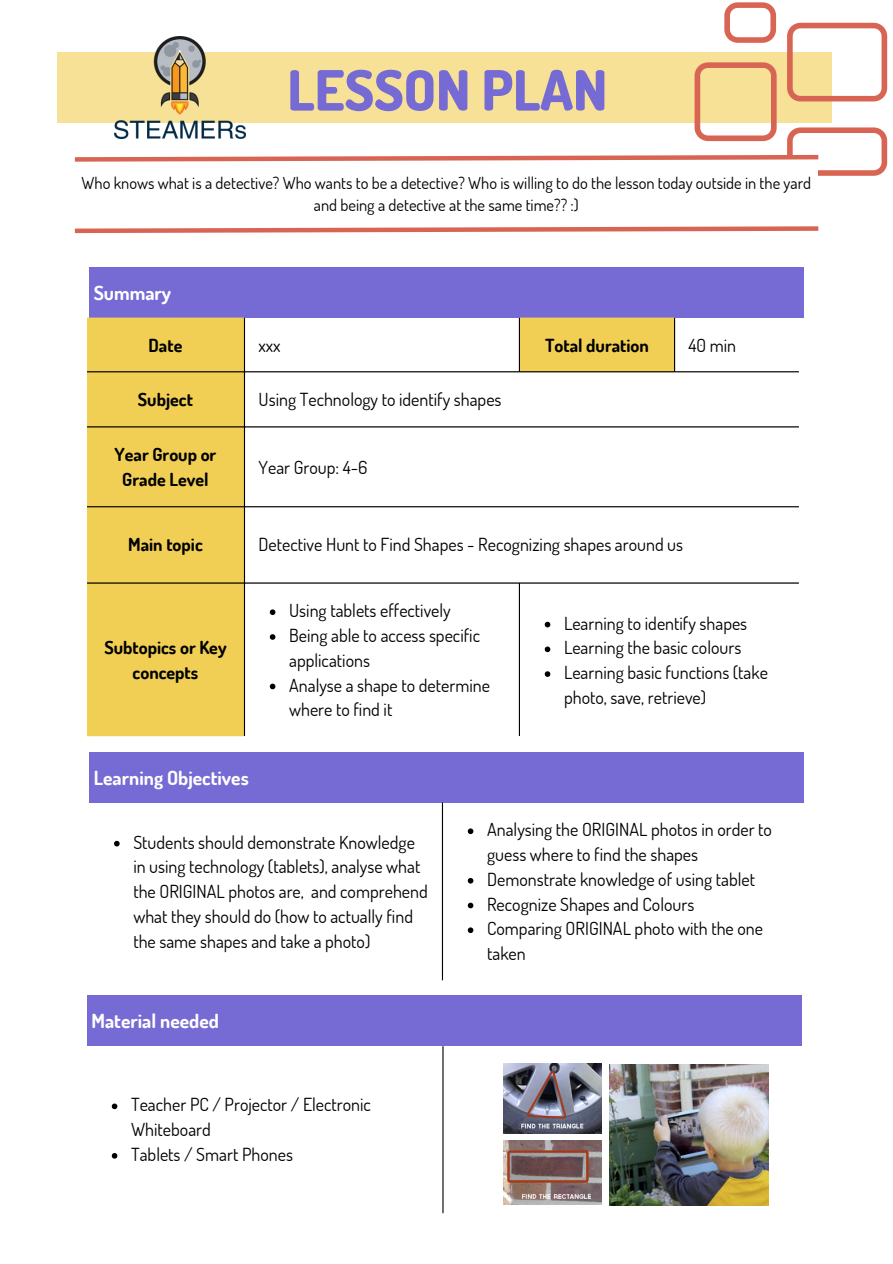
<style>
.page{position:relative;width:893px;height:1264px;background:#fff}
.page>*{position:absolute;margin:0;border:0;box-sizing:border-box;transform-origin:0 0}
.t1{font:800 55.5px "Dosis";color:#766ad4}
.t2{font:700 19.5px "Dosis";color:#fff}
.t3{font:18px/24.8px "Dosis";color:#000}
.t4{font:700 18px/24.8px "Dosis";color:#000;text-align:center}
.t5{font:16.5px/22.5px "Dosis";color:#000;text-align:center}
</style>
<div class="page">
<div style="left:89px;top:267px;width:714px;height:50px;background:#766ad4"></div>
<svg style="left:87px;top:318px;width:587px;height:418px"></svg>
<svg style="left:270px;top:609px;width:5px;height:6px"></svg>
<svg style="left:270px;top:634px;width:5px;height:5px"></svg>
<svg style="left:270px;top:683px;width:5px;height:6px"></svg>
<svg style="left:544px;top:621px;width:6px;height:6px"></svg>
<svg style="left:544px;top:646px;width:6px;height:6px"></svg>
<svg style="left:544px;top:671px;width:6px;height:6px"></svg>
<hr style="left:244px;top:318px;width:1px;height:418px;background:#000">
<hr style="left:519px;top:318px;width:1px;height:53px;background:#000">
<hr style="left:519px;top:583px;width:1px;height:153px;background:#000">
<hr style="left:674px;top:318px;width:1px;height:53px;background:#000">
<hr style="left:87px;top:371px;width:711px;height:1px;background:#000">
<hr style="left:87px;top:426px;width:711px;height:1px;background:#000">
<hr style="left:87px;top:506px;width:711px;height:1px;background:#000">
<hr style="left:87px;top:582px;width:711px;height:1px;background:#000">
<div style="left:89px;top:752px;width:714px;height:50px;background:#766ad4"></div>
<svg style="left:70px;top:2px;width:817px;height:174px"></svg>
<svg style="left:74px;top:226px;width:745px;height:8px"></svg>
<img style="left:114px;top:36px;width:131px;height:102px">
<svg style="left:114px;top:840px;width:6px;height:6px"></svg>
<svg style="left:467px;top:828px;width:6px;height:6px"></svg>
<svg style="left:467px;top:878px;width:6px;height:5px"></svg>
<svg style="left:467px;top:902px;width:6px;height:6px"></svg>
<svg style="left:467px;top:927px;width:6px;height:6px"></svg>
<hr style="left:442px;top:802px;width:1px;height:178px;background:#000">
<div style="left:87px;top:995px;width:714px;height:50px;background:#766ad4"></div>
<svg style="left:112px;top:1103px;width:5px;height:6px"></svg>
<svg style="left:112px;top:1153px;width:5px;height:5px"></svg>
<hr style="left:442px;top:1046px;width:1px;height:167px;background:#000">
<img style="left:503px;top:1063px;width:98px;height:70px">
<img style="left:609px;top:1064px;width:160px;height:141px">
<img style="left:503px;top:1140px;width:98px;height:64px">
<h1 class="t1" style="left:287px;top:54px;width:321px">LESSON PLAN</h1>
<p class="t5" style="left:81px;top:171px;width:731px">Who knows what is a detective? Who wants to be a detective? Who is willing to do the lesson today outside in the yard and being a detective at the same time?? :)</p>
<p class="t2" style="left:94px;top:280px;width:79px">Summary</p>
<p class="t4" style="left:148px;top:332px;width:35px">Date</p>
<p class="t3" style="left:258px;top:332px;width:24px">xxx</p>
<p class="t4" style="left:545px;top:332px;width:105px">Total duration</p>
<p class="t3" style="left:688px;top:332px;width:49px">40 min</p>
<p class="t4" style="left:138px;top:386px;width:57px">Subject</p>
<p class="t3" style="left:258px;top:386px;width:244px">Using Technology to identify shapes</p>
<p class="t4" style="left:114px;top:442px;width:103px">Year Group or<br>Grade Level</p>
<p class="t3" style="left:258px;top:454px;width:110px">Year Group: 4-6</p>
<p class="t4" style="left:128px;top:531px;width:76px">Main topic</p>
<p class="t3" style="left:258px;top:531px;width:426px">Detective Hunt to Find Shapes - Recognizing shapes around us</p>
<p class="t4" style="left:104px;top:635px;width:124px">Subtopics or Key concepts</p>
<p class="t2" style="left:94px;top:764px;width:156px">Learning Objectives</p>
<p class="t3" style="left:289px;top:598px;width:202px">Using tablets effectively<br>Being able to access specific applications<br>Analyse a shape to determine where to find it</p>
<p class="t3" style="left:564px;top:610px;width:205px">Learning to identify shapes<br>Learning the basic colours<br>Learning basic functions (take photo, save, retrieve)</p>
<p class="t3" style="left:133px;top:829px;width:296px">Students should demonstrate Knowledge in using technology (tablets), analyse what the ORIGINAL photos are, and comprehend what they should do (how to actually find the same shapes and take a photo)</p>
<p class="t2" style="left:91px;top:1008px;width:129px">Material needed</p>
<p class="t3" style="left:131px;top:1091px;width:241px">Teacher PC / Projector / Electronic<br>Whiteboard<br>Tablets / Smart Phones</p>
<p class="t3" style="left:487px;top:816px;width:286px">Analysing the ORIGINAL photos in order to guess where to find the shapes<br>Demonstrate knowledge of using tablet<br>Recognize Shapes and Colours<br>Comparing ORIGINAL photo with the one taken</p>
</div>
